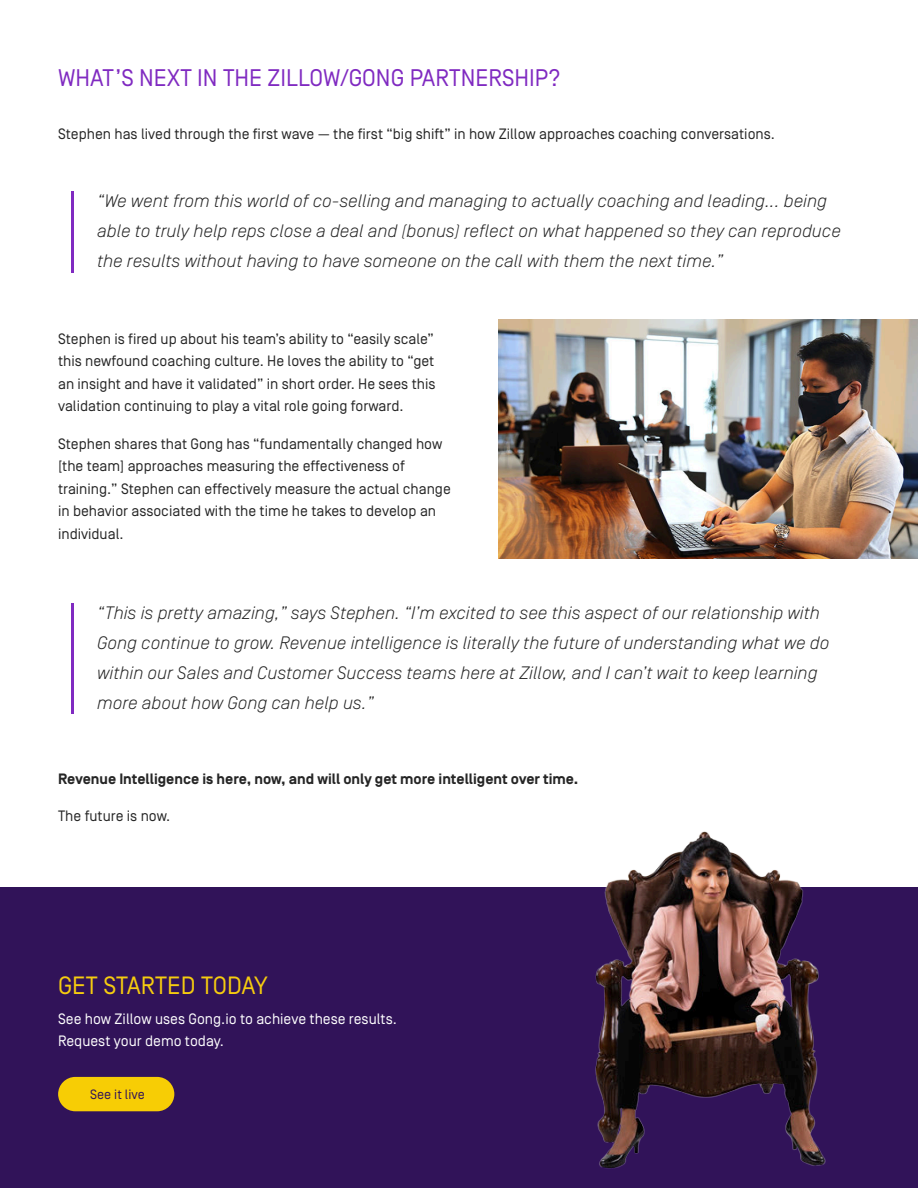
<style>
.page{position:relative;width:918px;height:1188px;background:#fff}
.page>*{position:absolute;margin:0;border:0;box-sizing:border-box;transform-origin:0 0}
.t1{font:25.05px "Simplon Norm";color:#f6cc0f}
.t2{font:24px "Simplon Norm";color:#802ac1}
.t3{font:italic 300 18px/30px "Simplon Norm";color:#252525}
.t4{font:15px/22.5px "Simplon Norm";color:#252525;text-align:justify}
.t5{font:700 15px "Simplon Norm";color:#252525}
.t6{font:15px/22.5px "Simplon Norm";color:#fff}
.t7{font:13.5px "Simplon Norm";color:#311359}
</style>
<div class="page">
<hr style="left:72px;top:191px;width:2px;height:82px;background:#802ac1">
<hr style="left:72px;top:603px;width:2px;height:110px;background:#802ac1">
<img style="left:498px;top:320px;width:420px;height:238px">
<div style="left:0;top:887px;width:918px;height:301px;background:#311359"></div>
<div style="left:58px;top:1077px;width:116px;height:34px;background:#f7cd05;border-radius:17px"></div>
<img style="left:595px;top:831px;width:231px;height:338px">
<h2 class="t2" style="left:58px;top:65px;width:504px">WHAT’S NEXT IN THE ZILLOW/GONG PARTNERSHIP?</h2>
<p class="t4" style="left:58px;top:124px;width:718px">Stephen has lived through the first wave — the first “big shift” in how Zillow approaches coaching conversations.</p>
<p class="t3" style="left:97px;top:187px;width:745px">“We went from this world of co-selling and managing to actually coaching and leading... being able to truly help reps close a deal and (bonus) reflect on what happened so they can reproduce the results without having to have someone on the call with them the next time.”</p>
<p class="t4" style="left:58px;top:329px;width:379px">Stephen is fired up about his team’s ability to “easily scale” this newfound coaching culture. He loves the ability to “get an insight and have it validated” in short order. He sees this validation continuing to play a vital role going forward.</p>
<p class="t4" style="left:58px;top:434px;width:394px;text-align:left">Stephen shares that Gong has “fundamentally changed how [the team] approaches measuring the effectiveness of training.” Stephen can effectively measure the actual change in behavior associated with the time he takes to develop an individual.</p>
<p class="t3" style="left:97px;top:599px;width:734px">“This is pretty amazing,” says Stephen. “I’m excited to see this aspect of our relationship with Gong continue to grow. Revenue intelligence is literally the future of understanding what we do within our Sales and Customer Success teams here at Zillow, and I can’t wait to keep learning more about how Gong can help us.”</p>
<p class="t5" style="left:58px;top:773px;width:522px">Revenue Intelligence is here, now, and will only get more intelligent over time.</p>
<p class="t4" style="left:58px;top:806px;width:114px">The future is now.</p>
<h1 class="t1" style="left:58px;top:976px;width:211px">GET STARTED TODAY</h1>
<p class="t6" style="left:58px;top:1009px;width:340px">See how Zillow uses Gong.io to achieve these results.<br>Request your demo today.</p>
<p class="t7" style="left:90px;top:1089px;width:56px">See it live</p>
</div>
